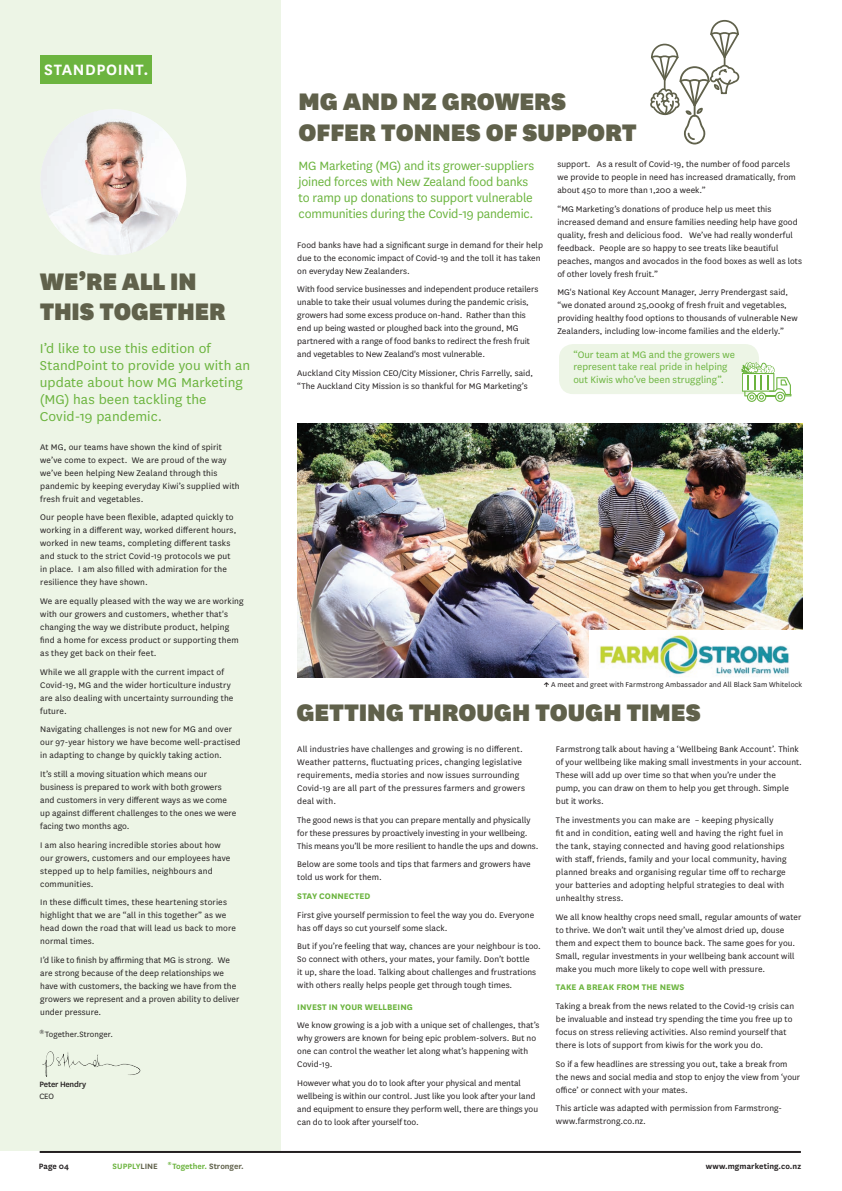
<style>
.page{position:relative;width:842px;height:1191px;background:#fff}
.page>*{position:absolute;margin:0;border:0;box-sizing:border-box;transform-origin:0 0}
.t1{font:900 28px/30px "National";color:#60614b}
.t2{font:600 17.5px "National";letter-spacing:.035em;color:#fff}
.t3{font:15px/17px "National";letter-spacing:.005em;color:#6cb43f}
.t4{font:14px/16px "National";letter-spacing:-.015em;color:#6cb43f}
.t5{font:11px/12px "National";color:#6cb43f}
.t6{font:9.5px/13px "National";letter-spacing:.01em;color:#231f20}
.t7{font:700 9.5px "National";letter-spacing:.005em;color:#6cb43f}
.t8{font:600 9px "National";color:#6cb43f}
.t9{font:600 9px "National";letter-spacing:.01em;color:#231f20}
.t10{font:9px "National";letter-spacing:.01em;color:#231f20}
.t11{font:500 9px "National";letter-spacing:-.02em;color:#231f20}
.t12{font:8.1px "National";letter-spacing:.01em;color:#231f20}
.t13{font:700 4px "Futura";color:#6cb43f}
.s1{font-weight:600}
.s2{color:#60614b}
</style>
<div class="page">
<div style="left:0;top:0;width:280px;height:1151px;background:#edf5e6"></div>
<img style="left:297px;top:423px;width:505px;height:254px">
<div style="left:40px;top:56px;width:111px;height:28px;background:#6cb43f"></div>
<img style="left:42px;top:1051px;width:99px;height:26px">
<img style="left:40px;top:109px;width:146px;height:146px;border-radius:73px">
<img style="left:589px;top:630px;width:213px;height:47px">
<hr style="left:40px;top:1151px;width:761px;height:2px;background:#231f20">
<div style="left:559px;top:344px;width:200px;height:50px;background:#edf5e6;border-radius:14px"></div>
<svg style="left:650px;top:20px;width:89px;height:124px"></svg>
<svg style="left:741px;top:362px;width:50px;height:40px"></svg>
<h2 class="t2" style="left:44px;top:57px;width:106px">STANDPOINT.</h2>
<h1 class="t1" style="left:40px;top:264px;width:187px">WE’RE ALL IN<br>THIS TOGETHER</h1>
<h3 class="t3" style="left:40px;top:339px;width:212px">I’d like to use this edition of<br>StandPoint to provide you with an update about how MG Marketing (MG) has been tackling the<br>Covid-19 pandemic.</h3>
<p class="t6" style="left:40px;top:440px;width:201px">At MG, our teams have shown the kind of spirit we’ve come to expect. We are proud of the way we’ve been helping New Zealand through this pandemic by keeping everyday Kiwi’s supplied with fresh fruit and vegetables.</p>
<p class="t6" style="left:40px;top:510px;width:198px">Our people have been flexible, adapted quickly to working in a different way, worked different hours, worked in new teams, completing different tasks and stuck to the strict Covid-19 protocols we put in place. I am also filled with admiration for the resilience they have shown.</p>
<p class="t6" style="left:40px;top:594px;width:205px">We are equally pleased with the way we are working with our growers and customers, whether that's changing the way we distribute product, helping find a home for excess product or supporting them as they get back on their feet.</p>
<p class="t6" style="left:40px;top:665px;width:195px">While we all grapple with the current impact of Covid-19, MG and the wider horticulture industry are also dealing with uncertainty surrounding the future.</p>
<p class="t6" style="left:40px;top:722px;width:202px">Navigating challenges is not new for MG and over our 97-year history we have become well-practised in adapting to change by quickly taking action.</p>
<p class="t6" style="left:40px;top:767px;width:198px">It’s still a moving situation which means our business is prepared to work with both growers and customers in very different ways as we come up against different challenges to the ones we were facing two months ago.</p>
<p class="t6" style="left:40px;top:838px;width:192px">I am also hearing incredible stories about how our growers, customers and our employees have stepped up to help families, neighbours and communities.</p>
<p class="t6" style="left:40px;top:895px;width:197px">In these difficult times, these heartening stories highlight that we are “all in this together” as we head down the road that will lead us back to more normal times.</p>
<p class="t6" style="left:40px;top:953px;width:201px">I’d like to finish by affirming that MG is strong. We are strong because of the deep relationships we have with customers, the backing we have from the growers we represent and a proven ability to deliver under pressure.</p>
<p class="t10" style="left:40px;top:1028px;width:75px"><sup>®</sup> Together.Stronger.</p>
<p class="t11" style="left:40px;top:1078px;width:48px">Peter Hendry</p>
<p class="t10" style="left:40px;top:1090px;width:16px">CEO</p>
<h1 class="t1" style="left:299px;top:84px;width:340px;line-height:30.7px">MG AND NZ GROWERS<br>OFFER TONNES OF SUPPORT</h1>
<h3 class="t4" style="left:299px;top:157px;width:237px">MG Marketing (MG) and its grower-suppliers joined forces with New Zealand food banks to ramp up donations to support vulnerable communities during the Covid-19 pandemic.</h3>
<p class="t6" style="left:557px;top:157px;width:240px">support. As a result of Covid-19, the number of food parcels we provide to people in need has increased dramatically, from about 450 to more than 1,200 a week.”</p>
<p class="t6" style="left:557px;top:202px;width:246px">“MG Marketing’s donations of produce help us meet this increased demand and ensure families needing help have good quality, fresh and delicious food. We’ve had really wonderful feedback. People are so happy to see treats like beautiful peaches, mangos and avocados in the food boxes as well as lots of other lovely fresh fruit.”</p>
<p class="t6" style="left:557px;top:285px;width:242px">MG's National Key Account Manager, Jerry Prendergast said, “we donated around 25,000kg of fresh fruit and vegetables, providing healthy food options to thousands of vulnerable New Zealanders, including low-income families and the elderly.”</p>
<p class="t5" style="left:573px;top:348px;width:163px">“Our team at MG and the growers we represent take real pride in helping</p>
<p class="t5" style="left:573px;top:373px;width:152px">out Kiwis who’ve been struggling”.</p>
<p class="t6" style="left:297px;top:238px;width:247px">Food banks have had a significant surge in demand for their help due to the economic impact of Covid-19 and the toll it has taken on everyday New Zealanders.</p>
<p class="t6" style="left:297px;top:282px;width:242px">With food service businesses and independent produce retailers unable to take their usual volumes during the pandemic crisis, growers had some excess produce on-hand. Rather than this end up being wasted or ploughed back into the ground, MG partnered with a range of food banks to redirect the fresh fruit and vegetables to New Zealand's most vulnerable.</p>
<p class="t6" style="left:297px;top:366px;width:237px">Auckland City Mission CEO/City Missioner, Chris Farrelly, said, “The Auckland City Mission is so thankful for MG Marketing’s</p>
<p class="t12" style="left:544px;top:679px;width:260px"><span class="s1">↑</span> A meet and greet with Farmstrong Ambassador and All Black Sam Whitelock</p>
<h1 class="t1" style="left:296px;top:696px;width:406px">GETTING THROUGH TOUGH TIMES</h1>
<p class="t6" style="left:297px;top:742px;width:229px">All industries have challenges and growing is no different.<br>Weather patterns, fluctuating prices, changing legislative requirements, media stories and now issues surrounding Covid-19 are all part of the pressures farmers and growers deal with.</p>
<p class="t6" style="left:297px;top:812px;width:243px">The good news is that you can prepare mentally and physically for these pressures by proactively investing in your wellbeing.<br>This means you’ll be more resilient to handle the ups and downs.</p>
<p class="t6" style="left:297px;top:857px;width:235px">Below are some tools and tips that farmers and growers have told us work for them.</p>
<p class="t7" style="left:297px;top:889px;width:75px">STAY CONNECTED</p>
<p class="t6" style="left:297px;top:907px;width:238px">First give yourself permission to feel the way you do. Everyone has off days so cut yourself some slack.</p>
<p class="t6" style="left:297px;top:939px;width:245px">But if you’re feeling that way, chances are your neighbour is too.<br>So connect with others, your mates, your family. Don’t bottle<br>it up, share the load. Talking about challenges and frustrations with others really helps people get through tough times.</p>
<p class="t7" style="left:297px;top:1000px;width:117px">INVEST IN YOUR WELLBEING</p>
<p class="t6" style="left:297px;top:1018px;width:244px">We know growing is a job with a unique set of challenges, that’s why growers are known for being epic problem-solvers. But no one can control the weather let along what’s happening with Covid-19.</p>
<p class="t6" style="left:297px;top:1076px;width:242px">However what you do to look after your physical and mental wellbeing is within our control. Just like you look after your land and equipment to ensure they perform well, there are things you can do to look after yourself too.</p>
<p class="t6" style="left:556px;top:742px;width:248px">Farmstrong talk about having a ‘Wellbeing Bank Account’. Think of your wellbeing like making small investments in your account.<br>These will add up over time so that when you’re under the pump, you can draw on them to help you get through. Simple but it works.</p>
<p class="t6" style="left:556px;top:813px;width:232px">The investments you can make are – keeping physically<br>fit and in condition, eating well and having the right fuel in the tank, staying connected and having good relationships with staff, friends, family and your local community, having planned breaks and organising regular time off to recharge your batteries and adopting helpful strategies to deal with unhealthy stress.</p>
<p class="t6" style="left:556px;top:909px;width:247px">We all know healthy crops need small, regular amounts of water to thrive. We don’t wait until they’ve almost dried up, douse them and expect them to bounce back. The same goes for you.<br>Small, regular investments in your wellbeing bank account will make you much more likely to cope well with pressure.</p>
<p class="t7" style="left:556px;top:980px;width:130px">TAKE A BREAK FROM THE NEWS</p>
<p class="t6" style="left:556px;top:999px;width:240px">Taking a break from the news related to the Covid-19 crisis can be invaluable and instead try spending the time you free up to focus on stress relieving activities. Also remind yourself that there is lots of support from kiwis for the work you do.</p>
<p class="t6" style="left:556px;top:1056px;width:246px">So if a few headlines are stressing you out, take a break from the news and social media and stop to enjoy the view from ‘your office’ or connect with your mates.</p>
<p class="t6" style="left:556px;top:1101px;width:228px">This article was adapted with permission from Farmstrong&shy;www.farmstrong.co.nz.</p>
<p class="t13" style="left:168px;top:1161px;width:5px">®</p>
<p class="t8" style="left:172px;top:1160px;width:73px">Together. <span class="s2">Stronger.</span></p>
<p class="t9" style="left:39px;top:1160px;width:32px">Page 04</p>
<p class="t8" style="left:113px;top:1160px;width:47px">SUPPLY<span class="s2">LINE</span></p>
<p class="t9" style="left:706px;top:1160px;width:97px">www.mgmarketing.co.nz</p>
</div>
